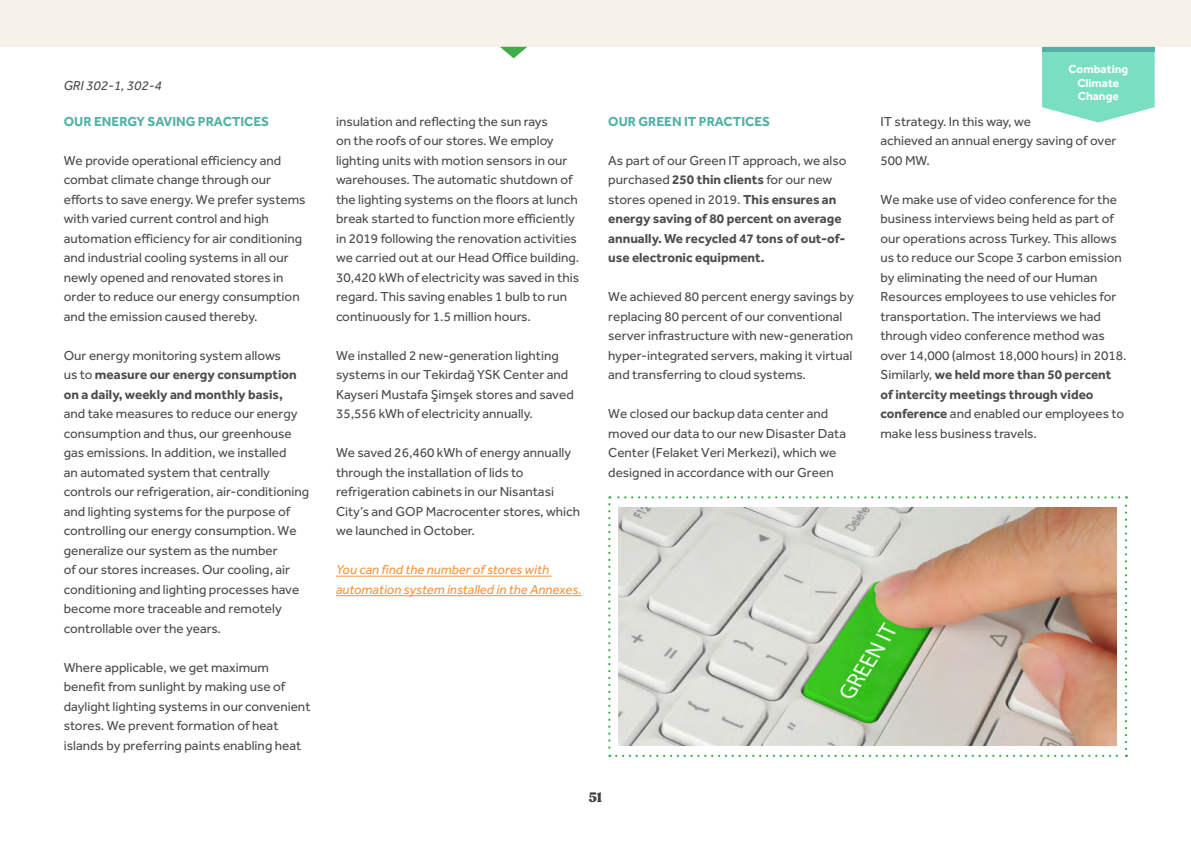
<style>
.page{position:relative;width:1191px;height:842px;background:#fff}
.page>*{position:absolute;margin:0;border:0;box-sizing:border-box;transform-origin:0 0}
.t1{font:13.5px/19.5px "Effra Std";color:#4d4d4f}
.t2{font:700 13.5px/19.5px "Effra Std";color:#4d4d4f}
.t3{font:italic 13.5px/19.5px "Effra Std";color:#f7933d}
.t4{font:700 13.5px "Effra Std";color:#52b0a8}
.t5{font:italic 13.5px "Effra Std";color:#4d4d4f}
.t6{font:900 13.5px "Recoleta Alt";color:#414042}
.t7{font:700 12px/13.5px "Effra Std";color:#fff;text-align:center}
.s1{font-weight:400}
.s2{font-weight:700}
</style>
<div class="page">
<div style="left:0;top:0;width:1191px;height:47px;background:#f6f2e9"></div>
<svg style="left:500px;top:47px;width:27px;height:11px"></svg>
<hr style="left:336px;top:576px;width:215px;height:1px;background:#f7933d">
<hr style="left:336px;top:595px;width:246px;height:1px;background:#f7933d">
<svg style="left:608px;top:496px;width:519px;height:261px"></svg>
<img style="left:618px;top:507px;width:498px;height:239px">
<svg style="left:1042px;top:51px;width:112px;height:72px;background:#88e1c8"></svg>
<hr style="left:1042px;top:47px;width:112px;height:4px;background:#52b0a8">
<p class="t5" style="left:64px;top:78px;width:100px">GRI 302-1, 302-4</p>
<p class="t4" style="left:64px;top:113px;width:207px">OUR ENERGY SAVING PRACTICES</p>
<p class="t1" style="left:64px;top:150px;width:243px">We provide operational efficiency and combat climate change through our efforts to save energy. We prefer systems with varied current control and high automation efficiency for air conditioning and industrial cooling systems in all our newly opened and renovated stores in order to reduce our energy consumption and the emission caused thereby.</p>
<p class="t2" style="left:64px;top:345px;width:234px"><span class="s1">Our energy monitoring system allows us to</span> measure our energy consumption on a daily, weekly and monthly basis,</p>
<p class="t1" style="left:64px;top:404px;width:247px">and take measures to reduce our energy consumption and thus, our greenhouse gas emissions. In addition, we installed<br>an automated system that centrally controls our refrigeration, air-conditioning and lighting systems for the purpose of controlling our energy consumption. We generalize our system as the number<br>of our stores increases. Our cooling, air conditioning and lighting processes have become more traceable and remotely controllable over the years.</p>
<p class="t1" style="left:64px;top:657px;width:248px">Where applicable, we get maximum benefit from sunlight by making use of daylight lighting systems in our convenient stores. We prevent formation of heat islands by preferring paints enabling heat</p>
<p class="t1" style="left:336px;top:111px;width:245px">insulation and reflecting the sun rays<br>on the roofs of our stores. We employ lighting units with motion sensors in our warehouses. The automatic shutdown of the lighting systems on the floors at lunch break started to function more efficiently in 2019 following the renovation activities we carried out at our Head Office building.<br>30,420 kWh of electricity was saved in this regard. This saving enables 1 bulb to run continuously for 1.5 million hours.</p>
<p class="t1" style="left:336px;top:345px;width:239px">We installed 2 new-generation lighting systems in our Tekirdağ YSK Center and Kayseri Mustafa Şimşek stores and saved 35,556 kWh of electricity annually.</p>
<p class="t1" style="left:336px;top:443px;width:246px">We saved 26,460 kWh of energy annually through the installation of lids to refrigeration cabinets in our Nisantasi City’s and GOP Macrocenter stores, which we launched in October.</p>
<p class="t3" style="left:336px;top:560px;width:247px">You can find the number of stores with automation system installed in the Annexes.</p>
<p class="t4" style="left:608px;top:113px;width:163px">OUR GREEN IT PRACTICES</p>
<p class="t2" style="left:608px;top:150px;width:240px"><span class="s1">As part of our Green IT approach, we also purchased</span> 250 thin clients <span class="s1">for our new stores opened in 2019.</span> This ensures an energy saving of 80 percent on average annually. We recycled 47 tons of out-of&shy;use electronic equipment.</p>
<p class="t1" style="left:608px;top:287px;width:247px">We achieved 80 percent energy savings by replacing 80 percent of our conventional server infrastructure with new-generation hyper-integrated servers, making it virtual and transferring to cloud systems.</p>
<p class="t1" style="left:608px;top:404px;width:239px">We closed our backup data center and moved our data to our new Disaster Data Center (Felaket Veri Merkezi), which we designed in accordance with our Green</p>
<p class="t6" style="left:589px;top:789px;width:15px">51</p>
<p class="t7" style="left:1068px;top:62px;width:61px">Combating<br>Climate<br>Change</p>
<p class="t1" style="left:880px;top:111px;width:237px">IT strategy. In this way, we<br>achieved an annual energy saving of over<br>500 MW.</p>
<p class="t1" style="left:880px;top:189px;width:248px">We make use of video conference for the business interviews being held as part of our operations across Turkey. This allows us to reduce our Scope 3 carbon emission by eliminating the need of our Human Resources employees to use vehicles for transportation. The interviews we had through video conference method was over 14,000 (almost 18,000 hours) in 2018.<br>Similarly, <span class="s2">we held more than 50 percent of intercity meetings through video conference</span> and enabled our employees to make less business travels.</p>
</div>
